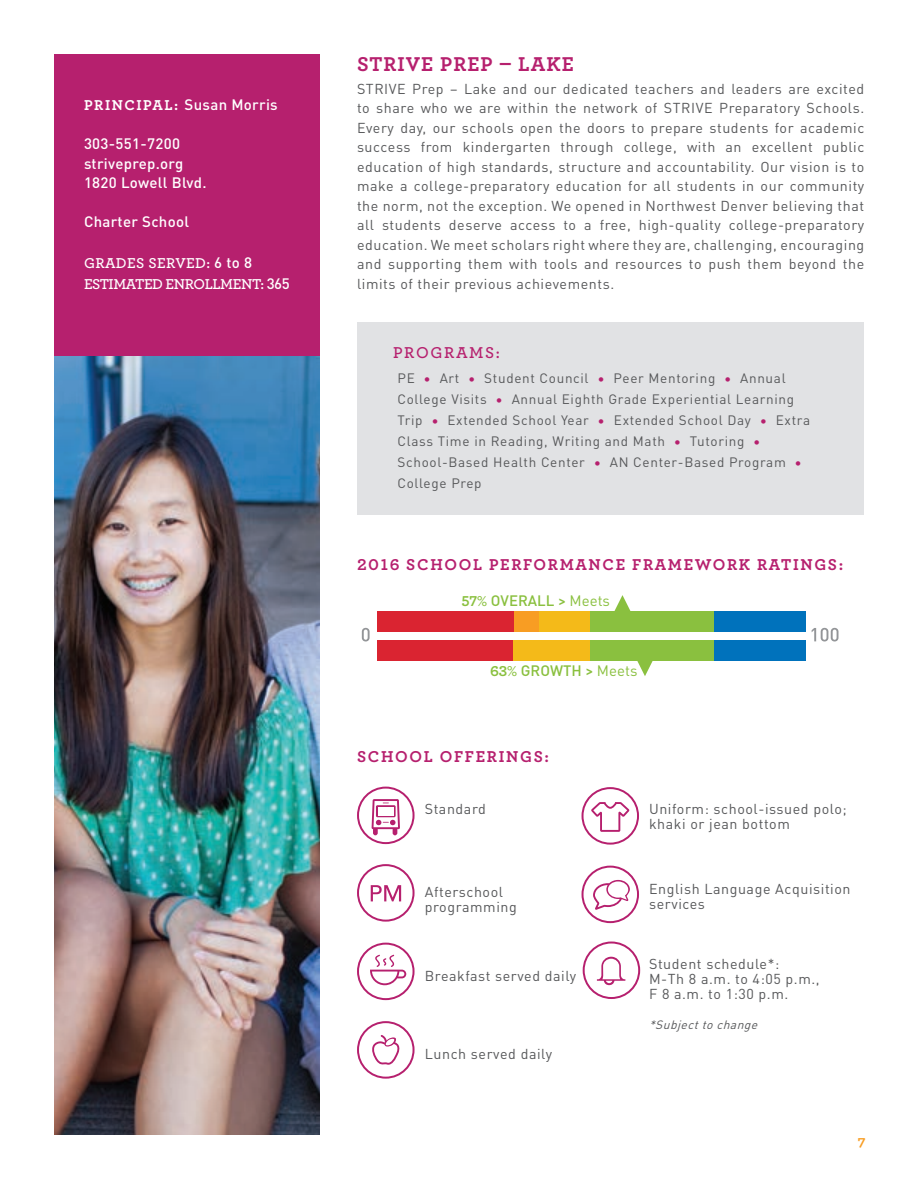
<style>
.page{position:relative;width:918px;height:1188px;background:#fff}
.page>*{position:absolute;margin:0;border:0;box-sizing:border-box;transform-origin:0 0}
.t1{font:700 21px "Archer Pro";letter-spacing:.05em;color:#b6206e}
.t2{font:700 16.5px "Archer Pro";letter-spacing:.1em;color:#b6206e}
.t3{font:600 16.5px "Archer Pro";letter-spacing:.1em;color:#b6206e}
.t4{font:500 15px/19.5px "DIN Pro";letter-spacing:.02em;color:#fff}
.t5{font:600 15px/21px "Archer Pro";letter-spacing:-.03em;color:#fff}
.t6{font:500 15px "DIN Pro";color:#8ac03f}
.t7{font:700 15px "Archer Pro";color:#f89d23}
.t8{font:14.25px/19.5px "DIN Pro";letter-spacing:.04em;color:#57585a}
.t9{font:13.5px/21px "DIN Pro";letter-spacing:.05em;color:#57585a}
.t10{font:italic 12px "DIN Pro";color:#57585a}
.s1{font-family:"Archer Pro";font-weight:700}
.s2{font-family:"DIN Pro";font-weight:500}
.s3{font-weight:300;color:#b6206e}
.s4{font-weight:400}
</style>
<div class="page">
<svg style="left:357px;top:787px;width:58px;height:57px"></svg>
<svg style="left:359px;top:789px;width:54px;height:53px"></svg>
<svg style="left:357px;top:864px;width:58px;height:58px"></svg>
<svg style="left:359px;top:866px;width:54px;height:54px"></svg>
<svg style="left:357px;top:943px;width:58px;height:57px"></svg>
<svg style="left:359px;top:945px;width:54px;height:53px"></svg>
<svg style="left:357px;top:1021px;width:58px;height:58px"></svg>
<svg style="left:359px;top:1023px;width:54px;height:54px"></svg>
<svg style="left:582px;top:787px;width:57px;height:58px"></svg>
<svg style="left:584px;top:789px;width:53px;height:54px"></svg>
<svg style="left:582px;top:866px;width:57px;height:57px"></svg>
<svg style="left:584px;top:868px;width:53px;height:53px"></svg>
<svg style="left:583px;top:942px;width:57px;height:57px"></svg>
<svg style="left:585px;top:944px;width:53px;height:53px"></svg>
<div style="left:54px;top:54px;width:266px;height:302px;background:#b6206e"></div>
<div style="left:357px;top:322px;width:507px;height:193px;background:#e1e2e4"></div>
<svg style="left:637px;top:661px;width:16px;height:15px"></svg>
<svg style="left:614px;top:595px;width:17px;height:16px"></svg>
<div style="left:378px;top:611px;width:136px;height:20px;background:#da2431"></div>
<div style="left:539px;top:611px;width:51px;height:20px;background:#f4ba19"></div>
<div style="left:590px;top:611px;width:125px;height:20px;background:#8ac03f"></div>
<div style="left:715px;top:611px;width:91px;height:20px;background:#0072bc"></div>
<div style="left:514px;top:611px;width:25px;height:20px;background:#f89d23"></div>
<div style="left:378px;top:640px;width:136px;height:21px;background:#da2431"></div>
<div style="left:514px;top:640px;width:76px;height:21px;background:#f4ba19"></div>
<div style="left:590px;top:640px;width:125px;height:21px;background:#8ac03f"></div>
<div style="left:715px;top:640px;width:91px;height:21px;background:#0072bc"></div>
<svg style="left:362px;top:628px;width:8px;height:14px"></svg>
<svg style="left:812px;top:628px;width:26px;height:14px"></svg>
<img style="left:54px;top:356px;width:266px;height:778px">
<p class="t4" style="left:84px;top:94px;width:195px"><span class="s1">PRINCIPAL:</span> Susan Morris</p>
<p class="t4" style="left:84px;top:133px;width:124px">303-551-7200 striveprep.org<br>1820 Lowell Blvd.</p>
<p class="t4" style="left:84px;top:211px;width:107px">Charter School</p>
<p class="t5" style="left:84px;top:251px;width:207px">GRADES SERVED: <span class="s2">6 to 8<br></span>ESTIMATED ENROLLMENT: <span class="s2">365</span></p>
<h1 class="t1" style="left:357px;top:47px;width:218px">STRIVE PREP – LAKE</h1>
<p class="t8" style="left:357px;top:78px;width:509px;text-align:justify">STRIVE Prep – Lake and our dedicated teachers and leaders are excited to share who we are within the network of STRIVE Preparatory Schools.<br>Every day, our schools open the doors to prepare students for academic success from kindergarten through college, with an excellent public education of high standards, structure and accountability. Our vision is to make a college-preparatory education for all students in our community the norm, not the exception. We opened in Northwest Denver believing that all students deserve access to a free, high-quality college-preparatory education. We meet scholars right where they are, challenging, encouraging and supporting them with tools and resources to push them beyond the limits of their previous achievements.</p>
<p class="t3" style="left:393px;top:341px;width:108px">PROGRAMS:</p>
<p class="t9" style="left:398px;top:367px;width:414px">PE <span class="s3">•</span> Art <span class="s3">•</span> Student Council <span class="s3">•</span> Peer Mentoring <span class="s3">•</span> Annual College Visits <span class="s3">•</span> Annual Eighth Grade Experiential Learning Trip <span class="s3">•</span> Extended School Year <span class="s3">•</span> Extended School Day <span class="s3">•</span> Extra Class Time in Reading, Writing and Math <span class="s3">•</span> Tutoring <span class="s3">• </span>School-Based Health Center <span class="s3">•</span> AN Center-Based Program <span class="s3">• </span>College Prep</p>
<p class="t2" style="left:357px;top:551px;width:488px">2016 SCHOOL PERFORMANCE FRAMEWORK RATINGS:</p>
<p class="t6" style="left:462px;top:590px;width:150px"><span class="s1">57%</span> OVERALL &gt; <span class="s4">Meets</span></p>
<p class="t6" style="left:490px;top:660px;width:149px"><span class="s1">63%</span> GROWTH &gt; <span class="s4">Meets</span></p>
<p class="t2" style="left:357px;top:743px;width:194px">SCHOOL OFFERINGS:</p>
<p class="t8" style="left:425px;top:799px;width:63px">Standard</p>
<p class="t8" style="left:425px;top:883px;width:94px;line-height:15px">Afterschool programming</p>
<p class="t8" style="left:425px;top:965px;width:153px">Breakfast served daily</p>
<p class="t8" style="left:425px;top:1043px;width:129px">Lunch served daily</p>
<p class="t8" style="left:649px;top:801px;width:199px;line-height:15px">Uniform: school-issued polo; khaki or jean bottom</p>
<p class="t8" style="left:649px;top:880px;width:203px;line-height:15px">English Language Acquisition services</p>
<p class="t8" style="left:649px;top:955px;width:172px;line-height:15px">Student schedule*:<br>M-Th 8 a.m. to 4:05 p.m.,<br>F 8 a.m. to 1:30 p.m.</p>
<p class="t10" style="left:649px;top:1016px;width:114px">*Subjectto change</p>
<p class="t7" style="left:858px;top:1129px;width:9px">7</p>
</div>
